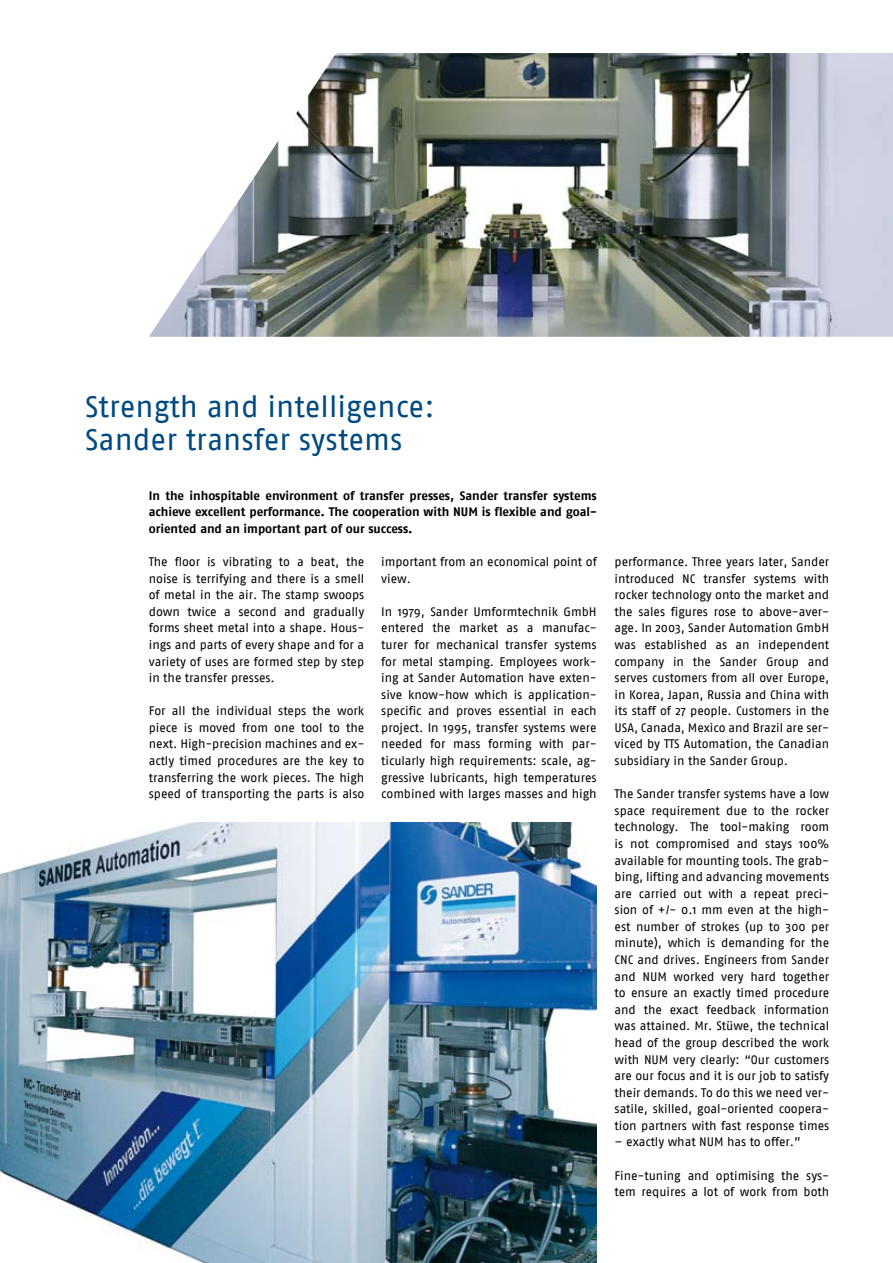
<style>
.page{position:relative;width:893px;height:1263px;background:#fff}
.page>*{position:absolute;margin:0;border:0;box-sizing:border-box;transform-origin:0 0}
.t1{font:30px/33.2px "Fago No";color:#004a82}
.t2{font:12.3px/16.6px "Fago No";letter-spacing:-.005em;color:#000;text-align:justify}
.t3{font:700 12.3px/16.6px "Fago No";letter-spacing:-.005em;color:#000;text-align:justify}
</style>
<div class="page">
<img style="left:149px;top:53px;width:744px;height:284px">
<img style="left:0;top:822px;width:597px;height:441px">
<h1 class="t1" style="left:85px;top:389px;width:351px">Strength and intelligence:<br>Sander transfer systems</h1>
<p class="t3" style="left:149px;top:487px;width:449px">In the inhospitable environment of transfer presses, Sander transfer systems achieve excellent performance. The cooperation with NUM is flexible and goal&shy;oriented and an important part of our success.</p>
<p class="t2" style="left:149px;top:553px;width:217px">The floor is vibrating to a beat, the noise is terrifying and there is a smell of metal in the air. The stamp swoops down twice a second and gradually forms sheet metal into a shape. Hous&shy;ings and parts of every shape and for a variety of uses are formed step by step in the transfer presses.</p>
<p class="t2" style="left:149px;top:702px;width:217px">For all the individual steps the work piece is moved from one tool to the next. High-precision machines and ex&shy;actly timed procedures are the key to transferring the work pieces. The high speed of transporting the parts is also</p>
<p class="t2" style="left:381px;top:553px;width:217px">important from an economical point of view.</p>
<p class="t2" style="left:381px;top:603px;width:217px">In 1979, Sander Umformtechnik GmbH entered the market as a manufac&shy;turer for mechanical transfer systems for metal stamping. Employees work&shy;ing at Sander Automation have exten&shy;sive know-how which is application&shy;specific and proves essential in each project. In 1995, transfer systems were needed for mass forming with par&shy;ticularly high requirements: scale, ag&shy;gressive lubricants, high temperatures combined with larges masses and high</p>
<p class="t2" style="left:615px;top:553px;width:216px">performance. Three years later, Sander introduced NC transfer systems with rocker technology onto the market and the sales figures rose to above-aver&shy;age. In 2003, Sander Automation GmbH was established as an independent company in the Sander Group and serves customers from all over Europe, in Korea, Japan, Russia and China with its staff of 27 people. Customers in the USA, Canada, Mexico and Brazil are ser&shy;viced by TTS Automation, the Canadian subsidiary in the Sander Group.</p>
<p class="t2" style="left:615px;top:785px;width:216px">The Sander transfer systems have a low space requirement due to the rocker technology. The tool-making room is not compromised and stays 100% available for mounting tools. The grab&shy;bing, lifting and advancing movements are carried out with a repeat preci&shy;sion of +/- 0.1 mm even at the high&shy;est number of strokes (up to 300 per minute), which is demanding for the CNC and drives. Engineers from Sander and NUM worked very hard together to ensure an exactly timed procedure and the exact feedback information was attained. Mr. Stüwe, the technical head of the group described the work with NUM very clearly: “Our customers are our focus and it is our job to satisfy their demands. To do this we need ver&shy;satile, skilled, goal-oriented coopera&shy;tion partners with fast response times</p>
<p class="t2" style="left:615px;top:1134px;width:188px">– exactly what NUM has to offer.”</p>
<p class="t2" style="left:615px;top:1167px;width:216px">Fine-tuning and optimising the sys&shy;tem requires a lot of work from both</p>
</div>
